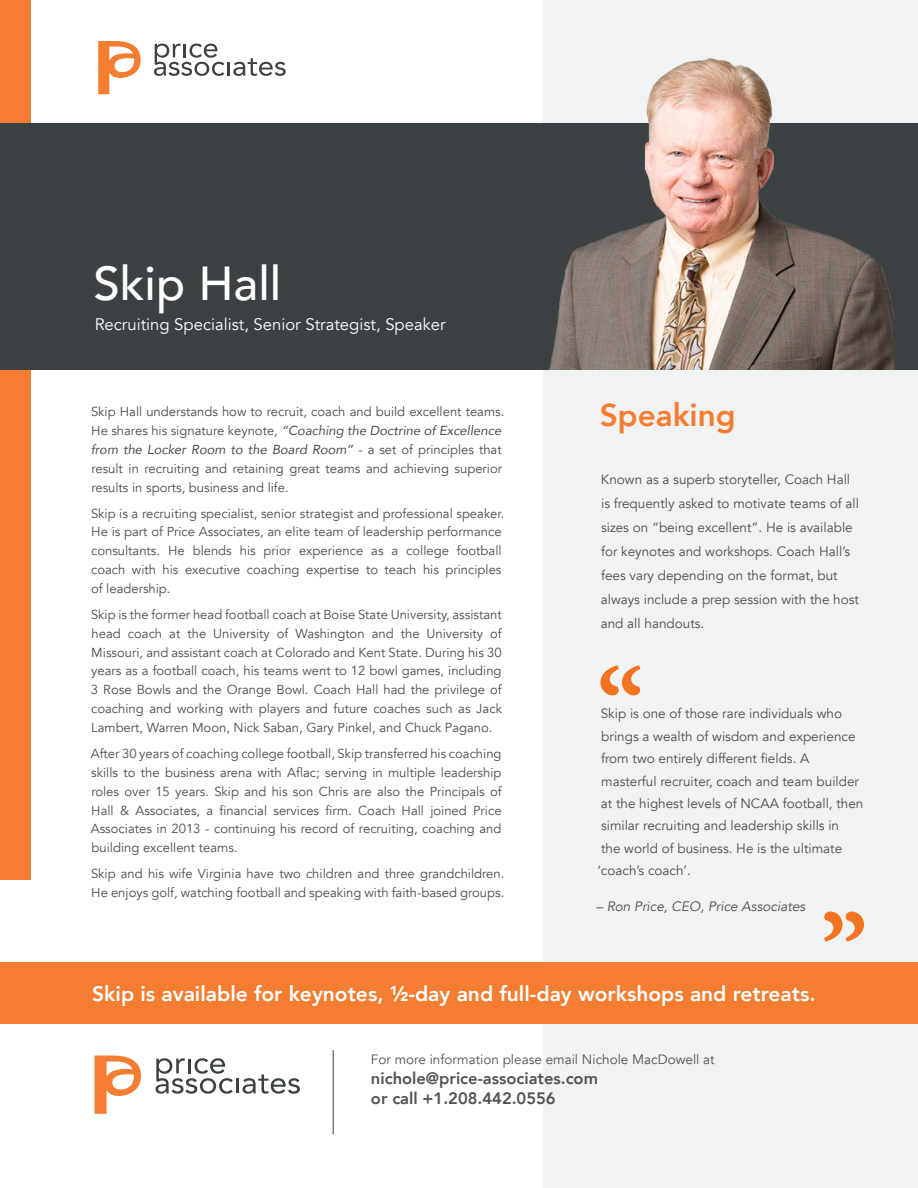
<style>
.page{position:relative;width:918px;height:1188px;background:#fff}
.page>*{position:absolute;margin:0;border:0;box-sizing:border-box;transform-origin:0 0}
.t1{font:500 47.7px "Avenir";color:#fff}
.t2{font:800 31.5px "Avenir";color:#f47d31}
.t3{font:800 21px "Avenir";color:#fff}
.t4{font:16.65px "Avenir";color:#fff}
.t5{font:800 16.5px "Avenir";color:#515355}
.t6{font:italic 13.65px "Avenir";color:#4b4c4d}
.t7{font:13.5px/22.4px "Avenir";color:#4b4c4d}
.t8{font:13.5px "Avenir";color:#515355}
.t9{font:13.05px/18.9px "Avenir";color:#4b4c4d}
.s1{font-style:italic}
</style>
<div class="page">
<div style="left:0;top:0;width:30px;height:879px;background:#f47d31"></div>
<div style="left:543px;top:0;width:375px;height:1188px;background:#f1f2f2"></div>
<div style="left:0;top:123px;width:918px;height:246px;background:#3c4144"></div>
<img style="left:549px;top:58px;width:346px;height:311px">
<svg style="left:98px;top:41px;width:43px;height:53px"></svg>
<hr style="left:227px;top:62px;width:3px;height:14px;background:#3c4144">
<svg style="left:233px;top:58px;width:53px;height:18px"></svg>
<svg style="left:154px;top:44px;width:70px;height:32px"></svg>
<svg style="left:600px;top:665px;width:40px;height:30px"></svg>
<svg style="left:824px;top:912px;width:40px;height:30px"></svg>
<svg style="left:95px;top:1055px;width:46px;height:59px"></svg>
<svg style="left:156px;top:1058px;width:144px;height:36px"></svg>
<hr style="left:333px;top:1050px;width:1px;height:84px;background:#3c4144">
<div style="left:0;top:962px;width:918px;height:62px;background:#f47d31"></div>
<p class="t1" style="left:93px;top:242px;width:189px">Skip Hall</p>
<p class="t4" style="left:95px;top:314px;width:352px">Recruiting Specialist, Senior Strategist, Speaker</p>
<p class="t9" style="left:91px;top:403px;width:415px">Skip Hall understands how to recruit, coach and build excellent teams.<br>He shares his signature keynote, <span class="s1">“Coaching the Doctrine of Excellence from the Locker Room to the Board Room”</span> - a set of principles that result in recruiting and retaining great teams and achieving superior results in sports, business and life.</p>
<p class="t9" style="left:91px;top:504px;width:415px">Skip is a recruiting specialist, senior strategist and professional speaker.<br>He is part of Price Associates, an elite team of leadership performance consultants. He blends his prior experience as a college football coach with his executive coaching expertise to teach his principles of leadership.</p>
<p class="t9" style="left:91px;top:605px;width:412px;text-align:justify">Skip is the former head football coach at Boise State University, assistant head coach at the University of Washington and the University of Missouri, and assistant coach at Colorado and Kent State. During his 30 years as a football coach, his teams went to 12 bowl games, including 3 Rose Bowls and the Orange Bowl. Coach Hall had the privilege of coaching and working with players and future coaches such as Jack Lambert, Warren Moon, Nick Saban, Gary Pinkel, and Chuck Pagano.</p>
<p class="t9" style="left:91px;top:744px;width:412px;text-align:justify">After 30 years of coaching college football, Skip transferred his coaching skills to the business arena with Aflac; serving in multiple leadership roles over 15 years. Skip and his son Chris are also the Principals of Hall &amp; Associates, a financial services firm. Coach Hall joined Price Associates in 2013 - continuing his record of recruiting, coaching and building excellent teams.</p>
<p class="t9" style="left:91px;top:864px;width:415px">Skip and his wife Virginia have two children and three grandchildren.<br>He enjoys golf, watching football and speaking with faith-based groups.</p>
<p class="t2" style="left:600px;top:390px;width:137px">Speaking</p>
<p class="t7" style="left:601px;top:468px;width:260px;line-height:24px">Known as a superb storyteller, Coach Hall is frequently asked to motivate teams of all sizes on “being excellent”. He is available for keynotes and workshops. Coach Hall’s fees vary depending on the format, but always include a prep session with the host and all handouts.</p>
<p class="t7" style="left:597px;top:703px;width:267px">Skip is one of those rare individuals who brings a wealth of wisdom and experience from two entirely different fields. A masterful recruiter, coach and team builder at the highest levels of NCAA football, then similar recruiting and leadership skills in<br>the world of business. He is the ultimate ‘coach’s coach’.</p>
<p class="t6" style="left:596px;top:899px;width:211px">– Ron Price, CEO, Price Associates</p>
<p class="t3" style="left:92px;top:977px;width:725px">Skip is available for keynotes, ½-day and full-day workshops and retreats.</p>
<p class="t8" style="left:371px;top:1051px;width:345px">For more information please email Nichole MacDowell at</p>
<p class="t5" style="left:371px;top:1065px;width:229px">nichole@price-associates.com</p>
<p class="t5" style="left:371px;top:1085px;width:186px">or call +1.208.442.0556</p>
</div>
